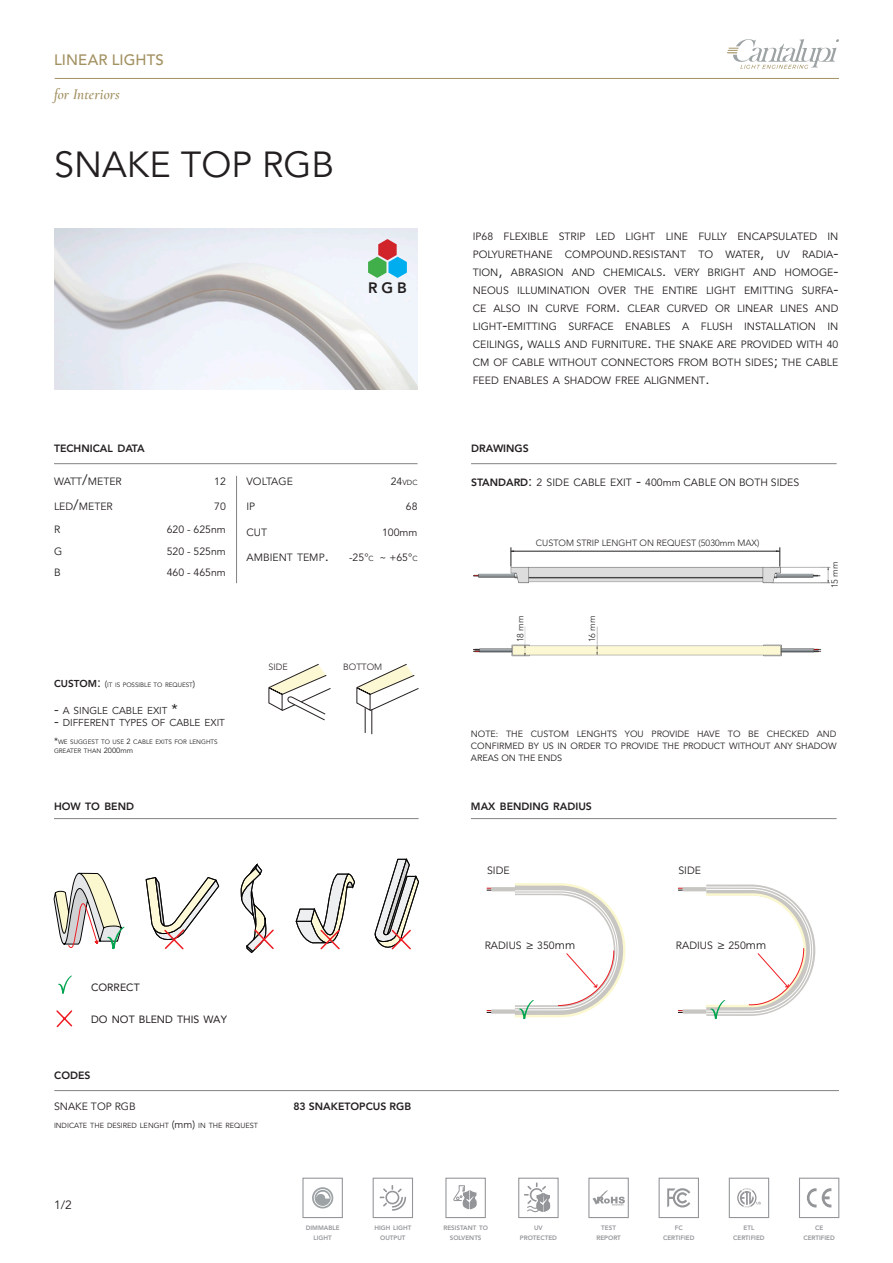
<style>
.page{position:relative;width:893px;height:1263px;background:#fff}
.page>*{position:absolute;margin:0;border:0;box-sizing:border-box;transform-origin:0 0}
.t1{font:36px "Avenir LT Pro";color:#231f20}
.t2{font:italic 600 15px "Cormorant Garamond";letter-spacing:.005em;color:#a29161}
.t3{font:500 15px "Avenir LT Pro";letter-spacing:.005em;color:#a29161}
.t4{font:800 15px "Avenir LT Pro";color:#231f20}
.t5{font:12px "Avenir LT Pro";color:#231f20}
.t6{font:10.5px/18px "Avenir LT Pro";color:#231f20;text-align:justify}
.t7{font:800 10.5px "Avenir LT Pro";color:#231f20}
.t8{font:10.5px "Avenir LT Pro";color:#231f20}
.t9{font:800 10.5px "Avenir LT Pro";color:#231f20}
.t10{font:10.5px "Avenir LT Pro";color:#231f20}
.t11{font:10.05px "Avenir LT Pro";color:#231f20}
.t12{font:9px/12px "Avenir LT Pro";color:#231f20;text-align:justify}
.t13{font:300 9px "Avenir LT Pro";color:#231f20}
.t14{font:7.35px "Avenir LT Pro";color:#231f20}
.t15{font:800 6.3px/10.8px "Avenir LT Pro";color:#939598;text-align:center}
.t16{font:6.3px/9px "Avenir LT Pro";color:#231f20}
.s1{font-size:15px}
.s2{font-style:inherit}
.s3{font-size:10.5px}
.s4{font-size:7.35px}
.s5{font-weight:800;font-size:10.05px}
.s6{font-size:14.25px}
.s7{font-size:9px}
.s8{font-size:7.5px}
.s9{font-weight:800}
.s10{font-size:12px}
</style>
<div class="page">
<img style="left:54px;top:228px;width:363px;height:162px">
<hr style="left:55px;top:78px;width:784px;height:1px;background:#a29161">
<hr style="left:54px;top:818px;width:365px;height:1px;background:#848383">
<hr style="left:54px;top:463px;width:363px;height:1px;background:#848383">
<hr style="left:236px;top:476px;width:1px;height:107px;background:#848383">
<svg style="left:727px;top:39px;width:112px;height:30px"></svg>
<div style="left:373px;top:1178px;width:40px;height:40px;border:1px solid #939598"></div>
<svg style="left:380px;top:1185px;width:26px;height:26px"></svg>
<div style="left:445px;top:1178px;width:41px;height:40px;border:1px solid #939598"></div>
<svg style="left:453px;top:1185px;width:24px;height:25px"></svg>
<div style="left:518px;top:1178px;width:41px;height:40px;border:1px solid #939598"></div>
<svg style="left:524px;top:1182px;width:27px;height:31px"></svg>
<div style="left:588px;top:1178px;width:41px;height:40px;border:1px solid #939598"></div>
<svg style="left:592px;top:1190px;width:33px;height:15px"></svg>
<div style="left:659px;top:1178px;width:40px;height:40px;border:1px solid #939598"></div>
<svg style="left:667px;top:1188px;width:23px;height:19px"></svg>
<div style="left:729px;top:1178px;width:40px;height:40px;border:1px solid #939598"></div>
<svg style="left:737px;top:1188px;width:24px;height:19px"></svg>
<div style="left:799px;top:1178px;width:40px;height:40px;border:1px solid #939598"></div>
<svg style="left:807px;top:1188px;width:9px;height:19px"></svg>
<svg style="left:822px;top:1188px;width:9px;height:19px"></svg>
<div style="left:302px;top:1178px;width:41px;height:40px;border:1px solid #939598"></div>
<svg style="left:312px;top:1187px;width:21px;height:21px"></svg>
<svg style="left:314px;top:1189px;width:18px;height:18px"></svg>
<div style="left:315px;top:1190px;width:16px;height:16px;background:#9da2a4;border-radius:50%"></div>
<svg style="left:316px;top:1191px;width:14px;height:7px"></svg>
<svg style="left:368px;top:239px;width:39px;height:39px;background:#98aeac"></svg>
<svg style="left:54px;top:859px;width:365px;height:169px"></svg>
<hr style="left:471px;top:818px;width:366px;height:1px;background:#848383">
<hr style="left:471px;top:463px;width:366px;height:1px;background:#848383">
<img style="left:473px;top:550px;width:357px;height:107px">
<hr style="left:511px;top:551px;width:269px;height:1px;background:#231f20">
<svg style="left:510px;top:547px;width:4px;height:20px"></svg>
<svg style="left:776px;top:547px;width:5px;height:20px"></svg>
<div style="left:491px;top:1009px;width:24px;height:5px;background:#c8c6c2"></div>
<div style="left:683px;top:1009px;width:23px;height:5px;background:#c8c6c2"></div>
<svg style="left:487px;top:1010px;width:4px;height:3px"></svg>
<svg style="left:678px;top:1010px;width:5px;height:3px"></svg>
<hr style="left:491px;top:887px;width:24px;height:4px;background:#c8c6c2">
<hr style="left:683px;top:887px;width:23px;height:4px;background:#c8c6c2">
<svg style="left:487px;top:888px;width:4px;height:3px"></svg>
<svg style="left:678px;top:888px;width:5px;height:3px"></svg>
<svg style="left:514px;top:883px;width:112px;height:136px"></svg>
<svg style="left:705px;top:884px;width:110px;height:135px"></svg>
<svg style="left:268px;top:663px;width:63px;height:58px"></svg>
<svg style="left:356px;top:663px;width:63px;height:71px"></svg>
<hr style="left:54px;top:1090px;width:785px;height:1px;background:#848383">
<h2 class="t3" style="left:54px;top:51px;width:111px">LINEAR LIGHTS</h2>
<h2 class="t2" style="left:54px;top:85px;width:67px">for Interiors</h2>
<h1 class="t1" style="left:54px;top:144px;width:282px">SNAKE TOP RGB</h1>
<h2 class="t4" style="left:368px;top:279px;width:40px">RGB</h2>
<p class="t7" style="left:54px;top:442px;width:92px">TECHNICAL DATA</p>
<p class="t6" style="left:54px;top:472px;width:69px">WATT<span class="s1">/</span>METER</p>
<p class="t6" style="left:214px;top:472px;width:13px">12</p>
<p class="t6" style="left:54px;top:498px;width:60px">LED<span class="s1">/</span>METER</p>
<p class="t6" style="left:214px;top:498px;width:13px">70</p>
<p class="t6" style="left:54px;top:521px;width:4px">R</p>
<p class="t6" style="left:167px;top:521px;width:61px">620 - 625<span class="s2">nm</span></p>
<p class="t6" style="left:54px;top:542px;width:10px">G</p>
<p class="t6" style="left:167px;top:542px;width:61px">520 - 525<span class="s2">nm</span></p>
<p class="t6" style="left:54px;top:564px;width:8px">B</p>
<p class="t6" style="left:167px;top:564px;width:61px">460 - 465<span class="s2">nm</span></p>
<p class="t6" style="left:247px;top:472px;width:48px">VOLTAGE</p>
<p class="t14" style="left:391px;top:478px;width:28px"><span class="s3">24</span>VDC</p>
<p class="t6" style="left:247px;top:498px;width:10px">IP</p>
<p class="t6" style="left:406px;top:498px;width:13px">68</p>
<p class="t6" style="left:247px;top:523px;width:22px">CUT</p>
<p class="t6" style="left:382px;top:523px;width:37px">100<span class="s2">mm</span></p>
<p class="t6" style="left:247px;top:549px;width:84px">AMBIENT TEMP<span class="s1">.</span></p>
<p class="t6" style="left:349px;top:549px;width:70px">-25°<span class="s4">C</span> ~ +65°<span class="s4">C</span></p>
<p class="t16" style="left:54px;top:680px;width:143px"><span class="s5">CUSTOM</span><span class="s6">:</span> <span class="s7">(</span>IT IS POSSIB LE TO REQUEST<span class="s7">)</span></p>
<p class="t11" style="left:54px;top:705px;width:125px"><span class="s6">-</span> A SINGLE CABLE EXIT <span class="s6">*</span></p>
<p class="t11" style="left:54px;top:717px;width:173px"><span class="s6">-</span> DIFFERENT TYPES OF CABLE EXIT</p>
<p class="t16" style="left:54px;top:737px;width:165px"><span class="s7">*</span>WE SUGG EST TO USE <span class="s8">2</span> CABLE EXITS FOR LENGHTS<br>GREATER THAN <span class="s8">2000</span><span class="s8">mm</span></p>
<p class="t7" style="left:54px;top:800px;width:82px">HOW TO BEND</p>
<p class="t13" style="left:268px;top:662px;width:21px">SIDE</p>
<p class="t13" style="left:343px;top:662px;width:41px">BOTTOM</p>
<p class="t8" style="left:91px;top:981px;width:50px">CORRECT</p>
<p class="t8" style="left:91px;top:1013px;width:137px">DO NOT BLEND THIS WAY</p>
<p class="t7" style="left:54px;top:1069px;width:38px">CODES</p>
<p class="t10" style="left:54px;top:1100px;width:83px">SNAKE TOP RGB</p>
<p class="t9" style="left:293px;top:1100px;width:119px"><span class="s2">83</span> SNAKETOPCUS RGB</p>
<p class="t14" style="left:54px;top:1121px;width:206px">INDICATE TH E DESIRED LENGHT <span class="s3">(</span><span class="s3">mm</span><span class="s3">)</span> IN TH E REQUEST</p>
<p class="t5" style="left:54px;top:1198px;width:19px">1/2</p>
<p class="t6" style="left:473px;top:227px;width:367px">IP68 FLEXIBLE STRIP LED LIGHT LINE FULLY ENCAPSULATED IN POLYURETHANE COMPOUND<span class="s1">.</span>RESISTANT TO WATER<span class="s1">,</span> UV RADIA<span class="s1">-</span>TION<span class="s1">,</span> ABRASION AND CH EMICALS<span class="s1">.</span> VERY BRIGHT AND HOMOGE<span class="s1">-</span>NEOUS ILLUMINATION OVER TH E ENTIRE LIGHT EMITTING SURFA<span class="s1">-</span>CE ALSO IN CURVE FORM<span class="s1">.</span> CLEAR CURVED OR LINEAR LINES AND LIGHT<span class="s1">-</span>EMITTING SURFACE ENABLES A FLUSH</p>
<p class="t6" style="left:473px;top:317px;width:367px;text-indent:271px">INSTALLATION IN CEILINGS<span class="s1">,</span> WALLS AND FURNITURE<span class="s1">.</span> TH E SNAKE ARE PROVIDED WITH 40<br>CM OF CABLE WITHOUT CONNECTORS FROM BOTH SIDES<span class="s1">;</span> TH E CABLE FEED ENABLES A SHADOW FREE ALIGNMENT<span class="s1">.</span></p>
<p class="t7" style="left:471px;top:442px;width:59px">DRAWINGS</p>
<p class="t6" style="left:471px;top:473px;width:307px"><span class="s9">STANDARD</span><span class="s1">:</span> 2 SIDE CAB LE EXIT <span class="s1">-</span> 400<span class="s2">mm</span> CABLE ON BOTH SIDES</p>
<p class="t13" style="left:536px;top:537px;width:225px">CUSTOM STRIP LENGHT ON REQUEST (5030mm MAX)</p>
<p class="t13" style="left:515px;top:642px;width:29px;rotate:-90deg">18 mm</p>
<p class="t13" style="left:587px;top:642px;width:29px;rotate:-90deg">16 mm</p>
<p class="t13" style="left:829px;top:588px;width:29px;rotate:-90deg">15 mm</p>
<p class="t12" style="left:471px;top:728px;width:367px">NOTE: THE CUSTOM LENGHTS YOU PROVIDE HAVE TO BE CHECKED AND CONFIRMED BY US IN ORDER TO PROVIDE THE PRODUCT WITHOUT ANY SHADOW AREAS ON THE ENDS</p>
<p class="t7" style="left:471px;top:800px;width:123px">MAX BENDING RADIUS</p>
<p class="t6" style="left:487px;top:861px;width:24px">SIDE</p>
<p class="t6" style="left:678px;top:861px;width:24px">SIDE</p>
<p class="t6" style="left:485px;top:936px;width:92px">RADIUS <span class="s10">≥</span> 350<span class="s10">mm</span></p>
<p class="t6" style="left:676px;top:936px;width:92px">RADIUS <span class="s10">≥</span> 250<span class="s10">mm</span></p>
<p class="t15" style="left:306px;top:1222px;width:35px">DIMMABLE<br>LIGHT</p>
<p class="t15" style="left:374px;top:1222px;width:38px">HIGH LIGHT<br>OUTPUT</p>
<p class="t15" style="left:443px;top:1222px;width:46px">RESISTANT TO<br>SOLVENTS</p>
<p class="t15" style="left:520px;top:1222px;width:39px">UV<br>PROTECTED</p>
<p class="t15" style="left:596px;top:1222px;width:26px">TEST<br>REPORT</p>
<p class="t15" style="left:663px;top:1222px;width:33px">FC<br>CERTIFIED</p>
<p class="t15" style="left:733px;top:1222px;width:33px">ETL<br>CERTIFIED</p>
<p class="t15" style="left:803px;top:1222px;width:33px">CE<br>CERTIFIED</p>
</div>
